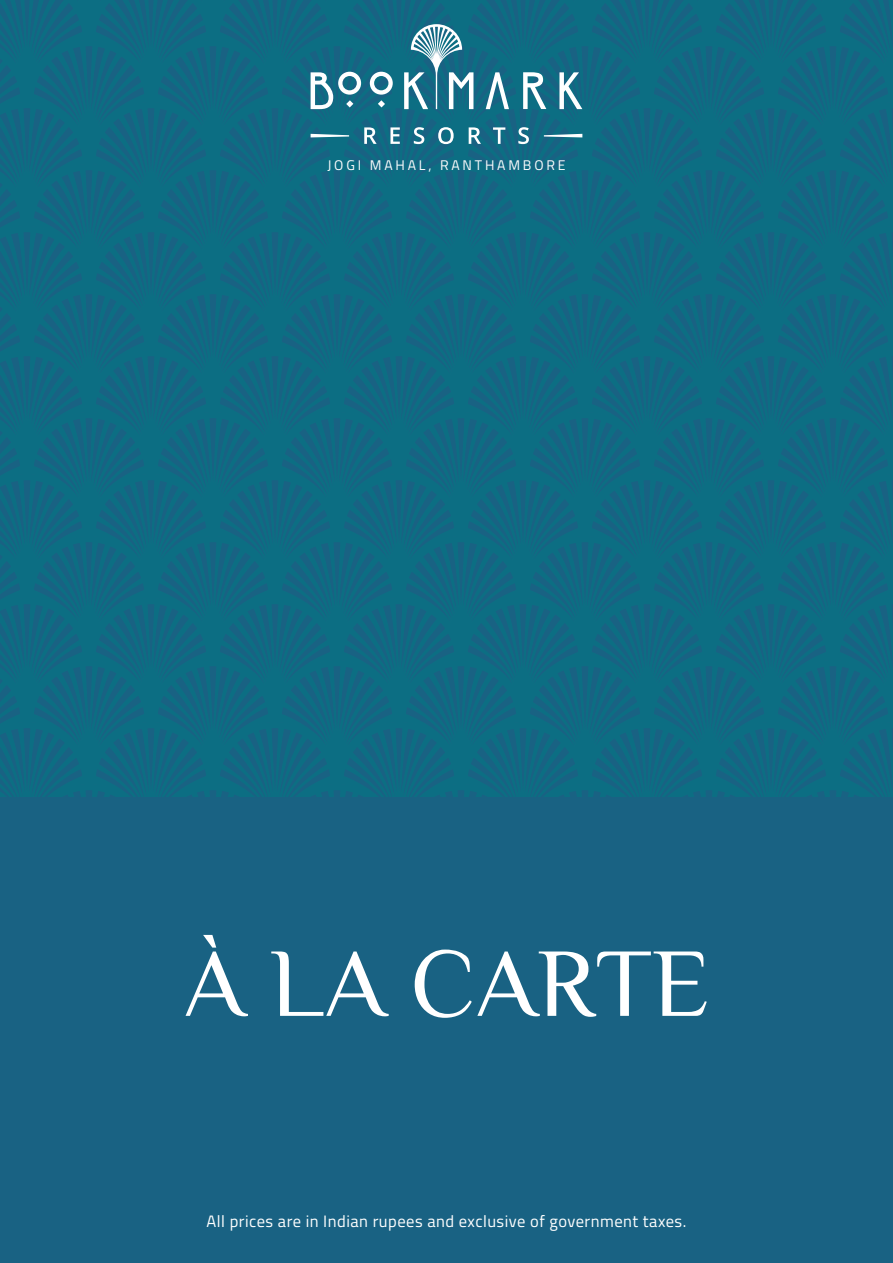
<style>
.page{position:relative;width:893px;height:1263px;background:#196283}
.page>*{position:absolute;margin:0;border:0;box-sizing:border-box;transform-origin:0 0}
.t1{font:97.5px "El Messiri";color:#fff}
.t2{font:16.5px "Titillium Web";letter-spacing:.03em;color:#fff}
.t3{font:13.95px "Titillium Web";letter-spacing:.2em;color:#fff}
</style>
<div class="page">
<div style="left:0;top:0;width:893px;height:796px;background:linear-gradient(to right,#116983,#116983)"></div>
<svg style="left:311px;top:72px;width:50px;height:37px"></svg>
<svg style="left:370px;top:72px;width:23px;height:35px"></svg>
<svg style="left:404px;top:24px;width:69px;height:85px"></svg>
<svg style="left:486px;top:72px;width:23px;height:37px"></svg>
<svg style="left:559px;top:72px;width:23px;height:37px"></svg>
<svg style="left:523px;top:72px;width:23px;height:37px"></svg>
<svg style="left:364px;top:127px;width:13px;height:17px"></svg>
<svg style="left:390px;top:127px;width:10px;height:17px"></svg>
<svg style="left:414px;top:127px;width:10px;height:17px"></svg>
<svg style="left:438px;top:127px;width:16px;height:17px"></svg>
<svg style="left:469px;top:127px;width:12px;height:17px"></svg>
<svg style="left:493px;top:127px;width:12px;height:17px"></svg>
<svg style="left:518px;top:127px;width:11px;height:17px"></svg>
<svg style="left:311px;top:134px;width:38px;height:3px"></svg>
<svg style="left:544px;top:134px;width:38px;height:3px"></svg>
<p class="t3" style="left:327px;top:160px;width:240px">JOGI MAHAL, RANTHAMBORE</p>
<h1 class="t1" style="left:183px;top:947px;width:528px">À LA CARTE</h1>
<p class="t2" style="left:207px;top:1215px;width:481px">All prices are in Indian rupees and exclusive of government taxes.</p>
</div>
